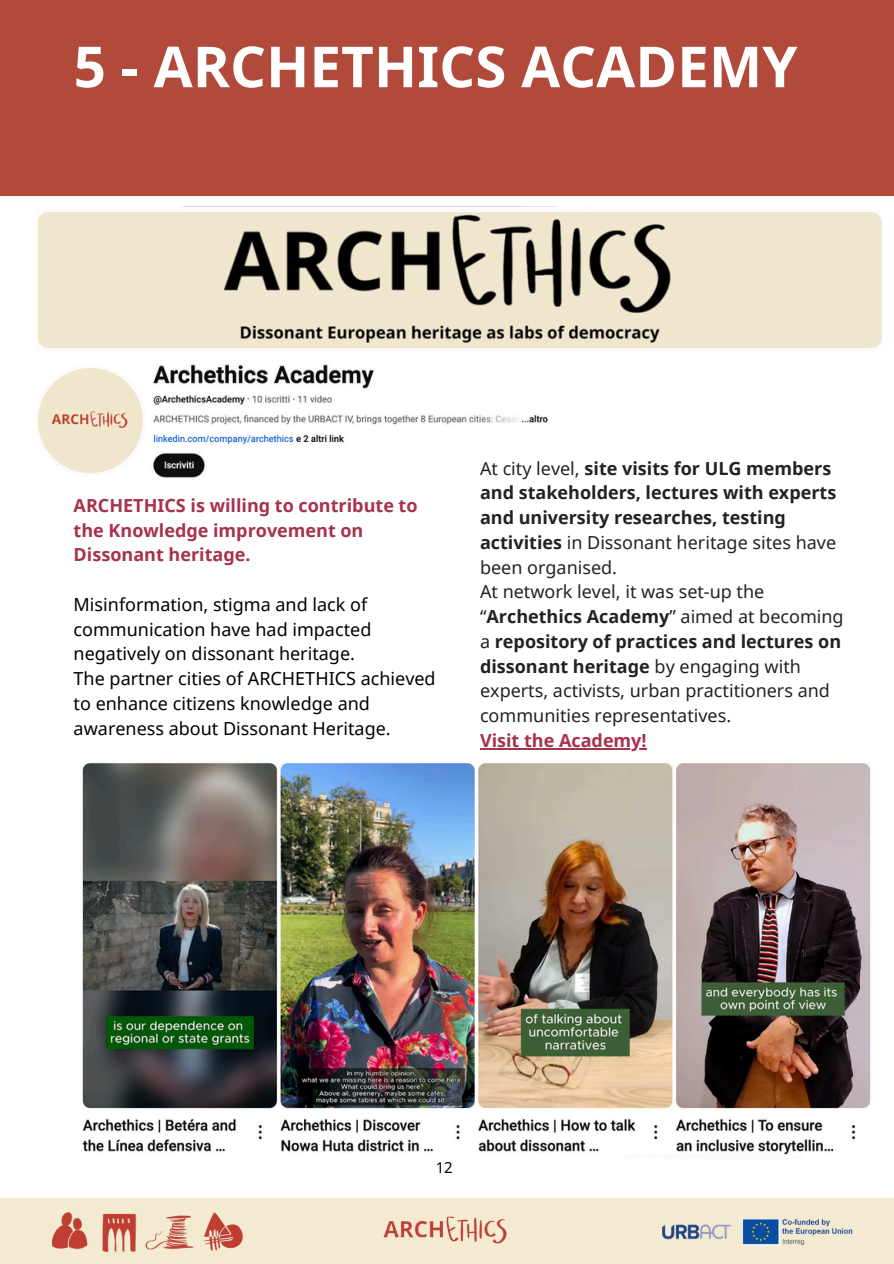
<style>
.page{position:relative;width:894px;height:1264px;background:#fff}
.page>*{position:absolute;margin:0;border:0;box-sizing:border-box;transform-origin:0 0}
.t1{font:700 56.55px "Noto Sans";color:#fff}
.t2{font:18px/24.8px "Noto Sans";color:#222}
.t3{font:18px/24.8px "Noto Sans";color:#000}
.t4{font:700 18px/24.8px "Noto Sans";color:#222}
.t5{font:700 18px/24.8px "Noto Sans";color:#a6324b}
.t6{font:15px "Noto Sans";color:#000}
.s1{font-weight:400}
.s2{font-weight:700}
</style>
<div class="page">
<div style="left:0;top:0;width:892px;height:195px;background:#b24a3b"></div>
<div style="left:0;top:1198px;width:893px;height:65px;background:#f4ead2"></div>
<img style="left:51px;top:1212px;width:143px;height:40px">
<img style="left:204px;top:1212px;width:39px;height:39px">
<img style="left:383px;top:1216px;width:124px;height:28px">
<img style="left:662px;top:1218px;width:189px;height:27px">
<img style="left:37px;top:206px;width:845px;height:272px">
<img style="left:82px;top:763px;width:789px;height:392px">
<svg style="left:472px;top:452px;width:378px;height:298px"></svg>
<hr style="left:480px;top:748px;width:166px;height:1px;background:#a6324b">
<h1 class="t1" style="left:74px;top:27px;width:725px">5 - ARCHETHICS ACADEMY</h1>
<p class="t5" style="left:74px;top:492px;width:345px">ARCHETHICS is willing to contribute to the Knowledge improvement on<br>Dissonant heritage.</p>
<p class="t3" style="left:74px;top:591px;width:299px">Misinformation, stigma and lack of communication have had impacted negatively on dissonant heritage.</p>
<p class="t3" style="left:74px;top:666px;width:363px">The partner cities of ARCHETHICS achieved to enhance citizens knowledge and awareness about Dissonant Heritage.</p>
<h2 class="t4" style="left:480px;top:455px;width:358px"><span class="s1">At city level,</span> site visits for ULG members and stakeholders, lectures with experts and university researches, testing activities <span class="s1">in Dissonant heritage sites have been organised.</span></h2>
<p class="t2" style="left:480px;top:579px;width:365px">At network level, it was set-up the “<span class="s2">Archethics Academy</span>” aimed at becoming a <span class="s2">repository of practices and lectures on dissonant heritage</span> by engaging with experts, activists, urban practitioners and communities representatives.</p>
<p class="t5" style="left:480px;top:727px;width:168px">Visit the Academy!</p>
<p class="t6" style="left:435px;top:1156px;width:19px">12</p>
</div>
